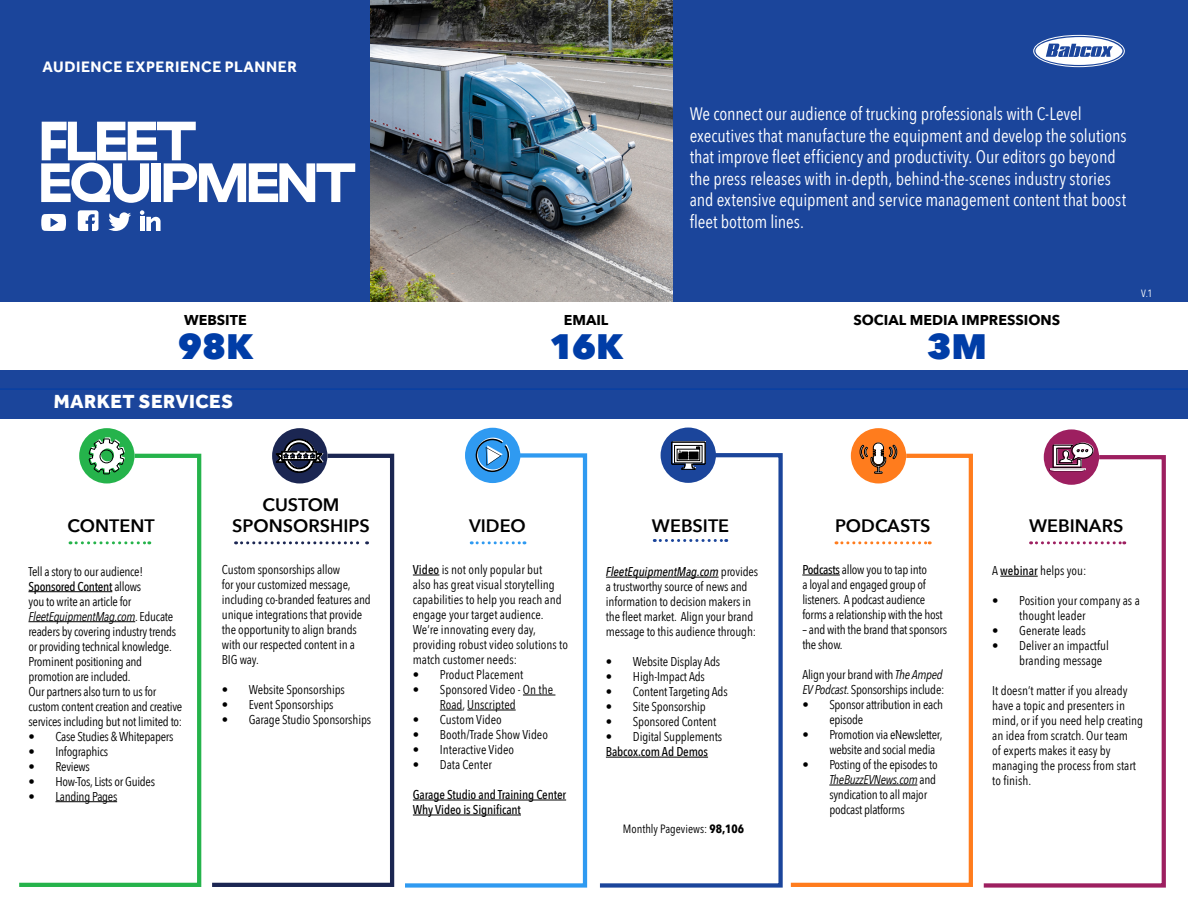
<style>
.page{position:relative;width:1188px;height:918px;background:#fff}
.page>*{position:absolute;margin:0;border:0;box-sizing:border-box;transform-origin:0 0}
.t1{font:800 35.25px "Avenir Next";letter-spacing:-.01em;color:#003da7}
.t2{font:800 19.5px "Effra";letter-spacing:.025em;color:#fff}
.t3{font:18px/21.6px "Avenir Next Condensed";letter-spacing:-.005em;color:#fff}
.t4{font:600 18px/21.6px "Avenir Next";color:#000;text-align:center}
.t5{font:700 15.6px "Effra";letter-spacing:.035em;color:#fff}
.t6{font:700 14.25px "Avenir Next";color:#000}
.t7{font:12.75px/15px "Avenir Next Condensed";letter-spacing:-.01em;color:#000}
.t8{font:500 12.75px/15px "Avenir Next Condensed";letter-spacing:-.01em;color:#000}
.t9{font:12px "Avenir Next Condensed";color:#000}
.t10{font:10.5px "Avenir Next Condensed";color:#fff}
.s1{font-weight:500}
.s2{font-style:italic}
.s3{font-weight:500;font-style:italic}
.s4{font-weight:700}
</style>
<div class="page">
<div style="left:0;top:370px;width:1188px;height:48px;background:#1b459b"></div>
<div style="left:0;top:0;width:1188px;height:302px;background:#1b459b"></div>
<img style="left:371px;top:0;width:302px;height:302px">
<div style="left:1033px;top:35px;width:92px;height:32px;border:1px solid #fff;border-radius:50%"></div>
<svg style="left:1036px;top:37px;width:86px;height:28px"></svg>
<hr style="left:0;top:389px;width:1188px;height:1px;background:#003da7">
<div style="left:79px;top:428px;width:56px;height:55px;background:#25b34b;border-radius:50%"></div>
<svg style="left:89px;top:437px;width:36px;height:15px"></svg>
<svg style="left:19px;top:452px;width:183px;height:435px"></svg>
<svg style="left:70px;top:541px;width:80px;height:3px"></svg>
<div style="left:272px;top:428px;width:55px;height:55px;background:#1b2652;border-radius:50%"></div>
<svg style="left:212px;top:452px;width:183px;height:435px"></svg>
<svg style="left:236px;top:541px;width:132px;height:3px"></svg>
<svg style="left:276px;top:439px;width:48px;height:34px"></svg>
<div style="left:851px;top:428px;width:55px;height:55px;background:#ff7c1d;border-radius:50%"></div>
<svg style="left:790px;top:452px;width:183px;height:435px"></svg>
<svg style="left:860px;top:443px;width:37px;height:31px"></svg>
<svg style="left:836px;top:541px;width:94px;height:3px"></svg>
<div style="left:1044px;top:429px;width:55px;height:56px;background:#9d1f60;border-radius:50%"></div>
<svg style="left:983px;top:453px;width:183px;height:435px"></svg>
<svg style="left:1049px;top:443px;width:45px;height:29px"></svg>
<svg style="left:1031px;top:541px;width:94px;height:3px"></svg>
<div style="left:465px;top:428px;width:55px;height:55px;background:#2f9af1;border-radius:50%"></div>
<svg style="left:405px;top:451px;width:183px;height:437px"></svg>
<svg style="left:475px;top:437px;width:34px;height:36px"></svg>
<svg style="left:471px;top:541px;width:54px;height:3px"></svg>
<div style="left:661px;top:428px;width:55px;height:55px;background:#1b459b;border-radius:50%"></div>
<svg style="left:599px;top:451px;width:184px;height:437px"></svg>
<svg style="left:671px;top:441px;width:34px;height:29px"></svg>
<svg style="left:654px;top:539px;width:73px;height:3px"></svg>
<svg style="left:41px;top:122px;width:314px;height:81px"></svg>
<svg style="left:78px;top:210px;width:20px;height:21px"></svg>
<svg style="left:140px;top:210px;width:21px;height:21px"></svg>
<svg style="left:108px;top:212px;width:23px;height:19px"></svg>
<svg style="left:41px;top:214px;width:25px;height:17px"></svg>
<p class="t5" style="left:43px;top:58px;width:256px">AUDIENCE EXPERIENCE PLANNER</p>
<p class="t3" style="left:690px;top:102px;width:439px">We connect our audience of trucking professionals with C-Level executives that manufacture the equipment and develop the solutions that improve fleet efficiency and productivity. Our editors go beyond the press releases with in-depth, behind-the-scenes industry stories and extensive equipment and service management content that boost fleet bottom lines.</p>
<p class="t6" style="left:184px;top:307px;width:64px">WEBSITE</p>
<p class="t6" style="left:564px;top:307px;width:46px">EMAIL</p>
<p class="t6" style="left:853px;top:307px;width:208px">SOCIAL MEDIA IMPRESSIONS</p>
<h1 class="t1" style="left:178px;top:325px;width:77px">98K</h1>
<h1 class="t1" style="left:549px;top:325px;width:75px">16K</h1>
<h1 class="t1" style="left:927px;top:325px;width:62px">3M</h1>
<h2 class="t2" style="left:54px;top:390px;width:181px">MARKET SERVICES</h2>
<p class="t10" style="left:1141px;top:284px;width:13px">V.1</p>
<h3 class="t4" style="left:68px;top:514px;width:89px">CONTENT</h3>
<h3 class="t4" style="left:232px;top:493px;width:139px">CUSTOM<br>SPONSORSHIPS</h3>
<h3 class="t4" style="left:469px;top:514px;width:58px">VIDEO</h3>
<h3 class="t4" style="left:652px;top:514px;width:79px">WEBSITE</h3>
<h3 class="t4" style="left:835px;top:514px;width:97px">PODCASTS</h3>
<h3 class="t4" style="left:1029px;top:514px;width:96px">WEBINARS</h3>
<p class="t7" style="left:28px;top:563px;width:155px">Tell a story to our audience!<br><span class="s1">Sponsored Content</span> allows<br>you to write an article for<br><span class="s2">FleetEquipmentMag.com</span>. Educate readers by covering industry trends or providing technical knowledge.<br>Prominent positioning and promotion are included.<br>Our partners also turn to us for custom content creation and creative services including but not limited to:</p>
<p class="t7" style="left:28px;top:728px;width:146px">• Case Studies &amp; Whitepapers</p>
<p class="t7" style="left:28px;top:743px;width:81px">• Infographics</p>
<p class="t7" style="left:28px;top:758px;width:63px">• Reviews</p>
<p class="t7" style="left:28px;top:773px;width:128px">• How-Tos, Lists or Guides</p>
<p class="t7" style="left:28px;top:788px;width:90px">• Landing Pages</p>
<p class="t7" style="left:222px;top:561px;width:151px">Custom sponsorships allow<br>for your customized message, including co-branded features and unique integrations that provide the opportunity to align brands with our respected content in a<br>BIG way.</p>
<p class="t7" style="left:222px;top:681px;width:125px">• Website Sponsorships</p>
<p class="t7" style="left:222px;top:696px;width:113px">• Event Sponsorships</p>
<p class="t7" style="left:222px;top:711px;width:151px">• Garage Studio Sponsorships</p>
<p class="t7" style="left:413px;top:561px;width:157px"><span class="s1">Video</span> is not only popular but<br>also has great visual storytelling capabilities to help you reach and engage your target audience.<br>We’re innovating every day, providing robust video solutions to match customer needs:</p>
<p class="t7" style="left:413px;top:666px;width:112px">• Product Placement</p>
<p class="t7" style="left:440px;top:681px;width:115px;text-indent:-27px">• Sponsored Video - On the<br>Road, Unscripted</p>
<p class="t7" style="left:413px;top:711px;width:91px">• Custom Video</p>
<p class="t7" style="left:413px;top:726px;width:137px">• Booth/Trade Show Video</p>
<p class="t7" style="left:413px;top:741px;width:103px">• Interactive Video</p>
<p class="t7" style="left:413px;top:756px;width:81px">• Data Center</p>
<p class="t8" style="left:413px;top:787px;width:155px">Garage Studio and Training Center<br>Why Video is Significant</p>
<p class="t7" style="left:606px;top:564px;width:154px"><span class="s3">FleetEquipmentMag.com</span> provides a trustworthy source of news and information to decision makers in the fleet market. Align your brand message to this audience through:</p>
<p class="t7" style="left:606px;top:654px;width:116px">• Website Display Ads</p>
<p class="t7" style="left:606px;top:669px;width:101px">• High-Impact Ads</p>
<p class="t7" style="left:606px;top:684px;width:123px">• Content Targeting Ads</p>
<p class="t7" style="left:606px;top:699px;width:101px">• Site Sponsorship</p>
<p class="t7" style="left:606px;top:714px;width:112px">• Sponsored Content</p>
<p class="t7" style="left:606px;top:729px;width:118px">• Digital Supplements</p>
<p class="t8" style="left:606px;top:744px;width:104px">Babcox.com Ad Demos</p>
<p class="t9" style="left:623px;top:818px;width:123px">Monthly Pageviews: <span class="s4">98,106</span></p>
<p class="t7" style="left:802px;top:561px;width:142px"><span class="s1">Podcasts</span> allow you to tap into<br>a loyal and engaged group of listeners. A podcast audience forms a relationship with the host</p>
<p class="t7" style="left:802px;top:621px;width:146px">– and with the brand that sponsors the show.</p>
<p class="t7" style="left:802px;top:666px;width:144px">Align your brand with <span class="s2">The Amped<br>EV Podcast</span>. Sponsorships include:</p>
<p class="t7" style="left:829px;top:696px;width:115px;text-indent:-27px">• Sponsor attribution in each episode</p>
<p class="t7" style="left:829px;top:726px;width:115px;text-indent:-27px">• Promotion via eNewsletter, website and social media</p>
<p class="t7" style="left:829px;top:756px;width:110px;text-indent:-27px">• Posting of the episodes to<br><span class="s2">TheBuzzEVNews.com</span> and syndication to all major podcast platforms</p>
<p class="t7" style="left:992px;top:563px;width:96px">A <span class="s1">webinar</span> helps you:</p>
<p class="t7" style="left:1019px;top:593px;width:122px;text-indent:-27px">• Position your company as a thought leader</p>
<p class="t7" style="left:992px;top:623px;width:95px">• Generate leads</p>
<p class="t7" style="left:1019px;top:638px;width:91px;text-indent:-27px">• Deliver an impactful branding message</p>
<p class="t7" style="left:992px;top:683px;width:152px">It doesn’t matter if you already have a topic and presenters in mind, or if you need help creating an idea from scratch. Our team<br>of experts makes it easy by managing the process from start to finish.</p>
</div>
